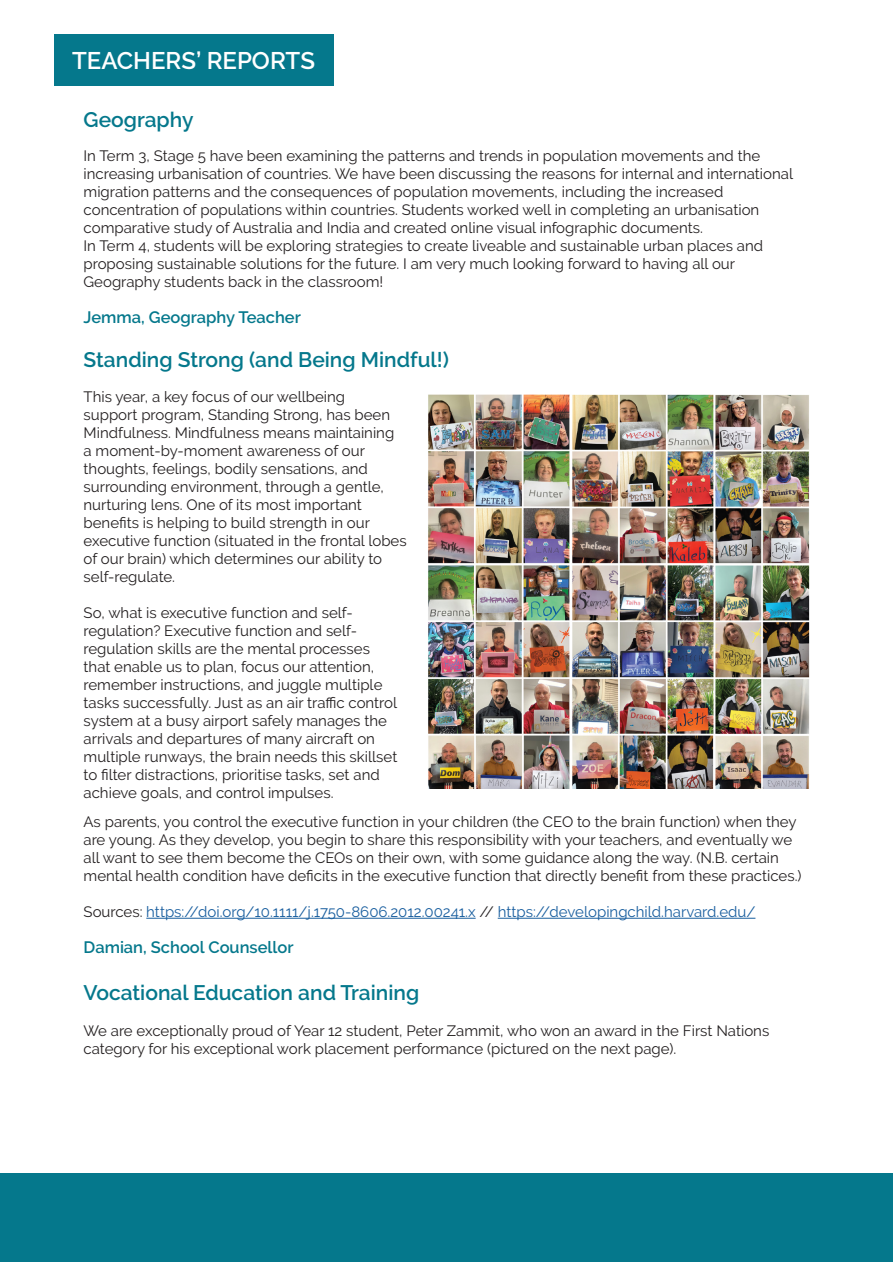
<style>
.page{position:relative;width:893px;height:1263px;background:#fff}
.page>*{position:absolute;margin:0;border:0;box-sizing:border-box;transform-origin:0 0}
.t1{font:600 24px "Raleway";color:#fff}
.t2{font:600 21px "Raleway";color:#05788c}
.t3{font:600 16.5px "Raleway";color:#05788c}
.t4{font:15px/18px "Raleway";color:#231f20}
.t5{font:15px "Raleway";color:#175d9e}
.s1{color:#231f20}
</style>
<div class="page">
<div style="left:868px;top:1174px;width:25px;height:88px;background:#05788c"></div>
<div style="left:0;top:1174px;width:892px;height:88px;background:#05788c"></div>
<img style="left:428px;top:394px;width:381px;height:394px">
<div style="left:54px;top:35px;width:280px;height:51px;background:#05788c"></div>
<hr style="left:146px;top:918px;width:330px;height:1px;background:#175d9e">
<hr style="left:498px;top:918px;width:257px;height:1px;background:#175d9e">
<p class="t1" style="left:72px;top:47px;width:244px">TEACHERS’ REPORTS</p>
<p class="t2" style="left:84px;top:108px;width:111px">Geography</p>
<p class="t4" style="left:84px;top:147px;width:711px">In Term 3, Stage 5 have been examining the patterns and trends in population movements and the increasing urbanisation of countries. We have been discussing the reasons for internal and international migration patterns and the consequences of population movements, including the increased concentration of populations within countries. Students worked well in completing an urbanisation comparative study of Australia and India and created online visual infographic documents.</p>
<p class="t4" style="left:84px;top:237px;width:681px">In Term 4, students will be exploring strategies to create liveable and sustainable urban places and proposing sustainable solutions for the future. I am very much looking forward to having all our<br>Geography students back in the classroom!</p>
<p class="t3" style="left:84px;top:308px;width:219px">Jemma, Geography Teacher</p>
<p class="t2" style="left:84px;top:347px;width:367px">Standing Strong (and Being Mindful!)</p>
<p class="t4" style="left:84px;top:387px;width:325px">This year, a key focus of our wellbeing<br>support program, Standing Strong, has been Mindfulness. Mindfulness means maintaining<br>a moment-by-moment awareness of our thoughts, feelings, bodily sensations, and surrounding environment, through a gentle, nurturing lens. One of its most important benefits is helping to build strength in our executive function (situated in the frontal lobes of our brain) which determines our ability to self-regulate.</p>
<p class="t4" style="left:84px;top:603px;width:315px">So, what is executive function and self&shy;regulation? Executive function and self&shy;regulation skills are the mental processes that enable us to plan, focus our attention, remember instructions, and juggle multiple tasks successfully. Just as an air traffic control system at a busy airport safely manages the arrivals and departures of many aircraft on multiple runways, the brain needs this skillset to filter distractions, prioritise tasks, set and achieve goals, and control impulses.</p>
<p class="t4" style="left:84px;top:813px;width:719px">As parents, you control the executive function in your children (the CEO to the brain function) when they are young. As they develop, you begin to share this responsibility with your teachers, and eventually we all want to see them become the CEOs on their own, with some guidance along the way. (N.B. certain mental health condition have deficits in the executive function that directly benefit from these practices.)</p>
<p class="t5" style="left:84px;top:903px;width:673px"><span class="s1">Sources:</span> https://doi.org/10.1111/j.1750-8606.2012.00241.x <span class="s1">//</span> https://developingchild.harvard.edu/</p>
<p class="t3" style="left:84px;top:937px;width:211px">Damian, School Counsellor</p>
<p class="t2" style="left:84px;top:980px;width:337px">Vocational Education and Training</p>
<p class="t4" style="left:84px;top:1022px;width:687px">We are exceptionally proud of Year 12 student, Peter Zammit, who won an award in the First Nations category for his exceptional work placement performance (pictured on the next page).</p>
</div>
